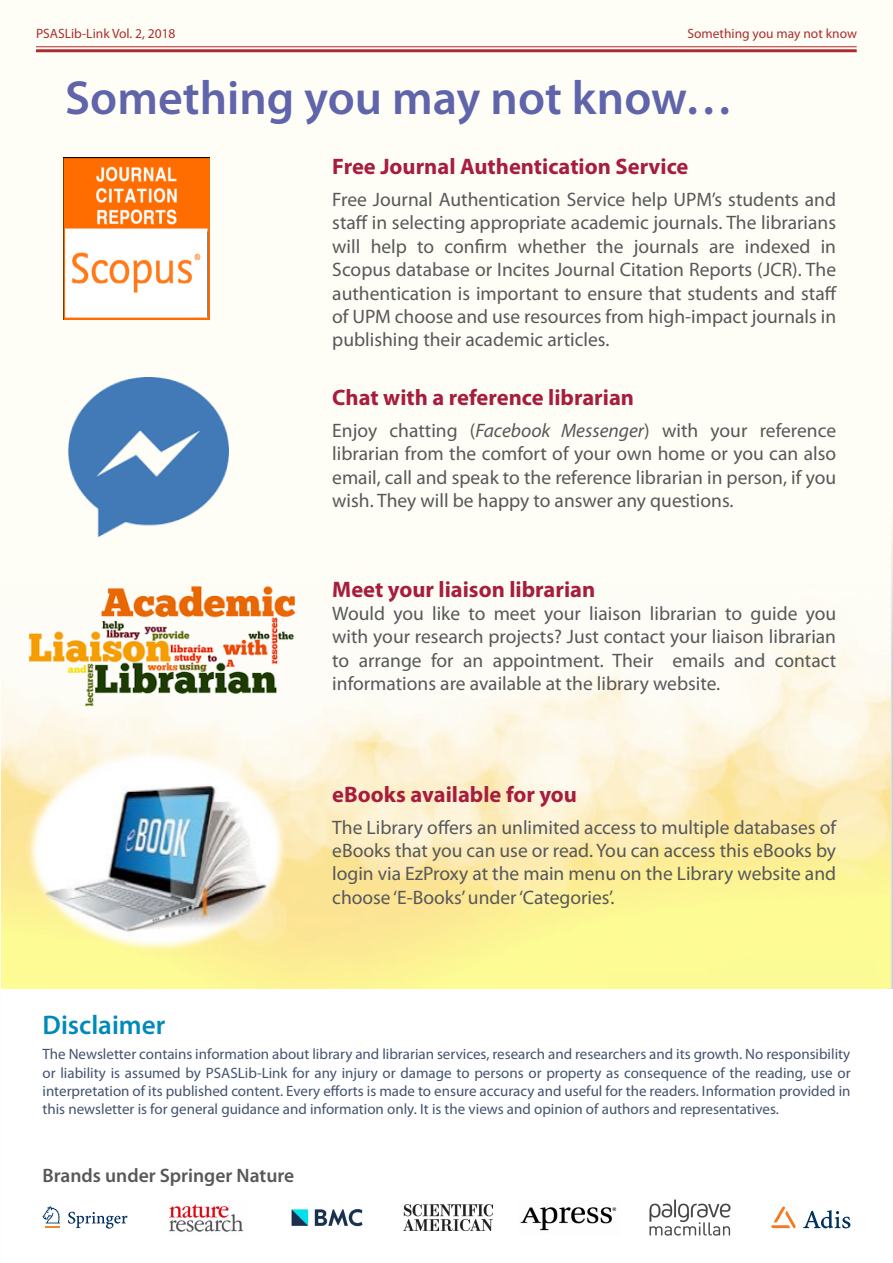
<style>
.page{position:relative;width:893px;height:1263px;background:#fff}
.page>*{position:absolute;margin:0;border:0;box-sizing:border-box;transform-origin:0 0}
.t1{font:600 48px "Myriad Pro";color:#5f64ab}
.t2{font:600 27px "Myriad Pro";color:#008ab8}
.t3{font:700 22.5px "Myriad Pro";color:#a71d3e}
.t4{font:19.5px/23.4px "Myriad Pro";color:#57585a;text-align:justify}
.t5{font:600 19.5px "Myriad Pro";color:#57585a}
.t6{font:15px/18px "Myriad Pro";color:#43536e;text-align:justify}
.t7{font:13.5px "Myriad Pro";color:#ac2d2e}
.s1{font-style:italic}
</style>
<div class="page">
<div style="left:1px;top:0;width:892px;height:989px;background:#fffef6"></div>
<img style="left:1px;top:532px;width:892px;height:457px">
<svg style="left:43px;top:1206px;width:17px;height:22px"></svg>
<svg style="left:68px;top:1212px;width:59px;height:16px"></svg>
<img style="left:169px;top:1204px;width:75px;height:28px">
<img style="left:291px;top:1209px;width:72px;height:18px">
<img style="left:403px;top:1204px;width:90px;height:26px">
<img style="left:520px;top:1207px;width:97px;height:24px">
<img style="left:649px;top:1199px;width:82px;height:37px">
<svg style="left:803px;top:1210px;width:47px;height:18px"></svg>
<svg style="left:771px;top:1206px;width:25px;height:22px"></svg>
<img style="left:63px;top:158px;width:146px;height:162px">
<img style="left:69px;top:378px;width:159px;height:159px">
<img style="left:23px;top:578px;width:278px;height:132px">
<img style="left:24px;top:745px;width:266px;height:209px">
<hr style="left:0;top:0;width:1px;height:1263px;background:#fffef6">
<hr style="left:36px;top:46px;width:821px;height:1px;background:#ac2b2d">
<hr style="left:36px;top:49px;width:821px;height:3px;background:#ac2b2d">
<p class="t7" style="left:36px;top:25px;width:141px">PSASLib-Link Vol. 2, 2018</p>
<p class="t7" style="left:687px;top:25px;width:171px">Something you may not know</p>
<p class="t1" style="left:65px;top:67px;width:669px">Something you may not know…</p>
<p class="t3" style="left:332px;top:152px;width:358px">Free Journal Authentication Service</p>
<p class="t4" style="left:332px;top:187px;width:506px">Free Journal Authentication Service help UPM’s students and staff in selecting appropriate academic journals. The librarians will help to confirm whether the journals are indexed in Scopus database or Incites Journal Citation Reports (JCR). The authentication is important to ensure that students and staff of UPM choose and use resources from high-impact journals in publishing their academic articles.</p>
<p class="t3" style="left:332px;top:383px;width:303px">Chat with a reference librarian</p>
<p class="t4" style="left:332px;top:418px;width:505px">Enjoy chatting (<span class="s1">Facebook Messenger</span>) with your reference librarian from the comfort of your own home or you can also email, call and speak to the reference librarian in person, if you wish. They will be happy to answer any questions.</p>
<p class="t3" style="left:332px;top:574px;width:264px">Meet your liaison librarian</p>
<p class="t4" style="left:332px;top:601px;width:505px">Would you like to meet your liaison librarian to guide you with your research projects? Just contact your liaison librarian to arrange for an appointment. Their emails and contact informations are available at the library website.</p>
<p class="t2" style="left:43px;top:1008px;width:124px">Disclaimer</p>
<p class="t3" style="left:332px;top:779px;width:246px">eBooks available for you</p>
<p class="t4" style="left:332px;top:815px;width:505px">The Library offers an unlimited access to multiple databases of eBooks that you can use or read. You can access this eBooks by login via EzProxy at the main menu on the Library website and choose ‘E-Books’ under ‘Categories’.</p>
<p class="t6" style="left:43px;top:1045px;width:809px">The Newsletter contains information about library and librarian services, research and researchers and its growth. No responsibility or liability is assumed by PSASLib-Link for any injury or damage to persons or property as consequence of the reading, use or interpretation of its published content. Every efforts is made to ensure accuracy and useful for the readers. Information provided in this newsletter is for general guidance and information only. It is the views and opinion of authors and representatives.</p>
<p class="t5" style="left:43px;top:1163px;width:253px">Brands under Springer Nature</p>
</div>
